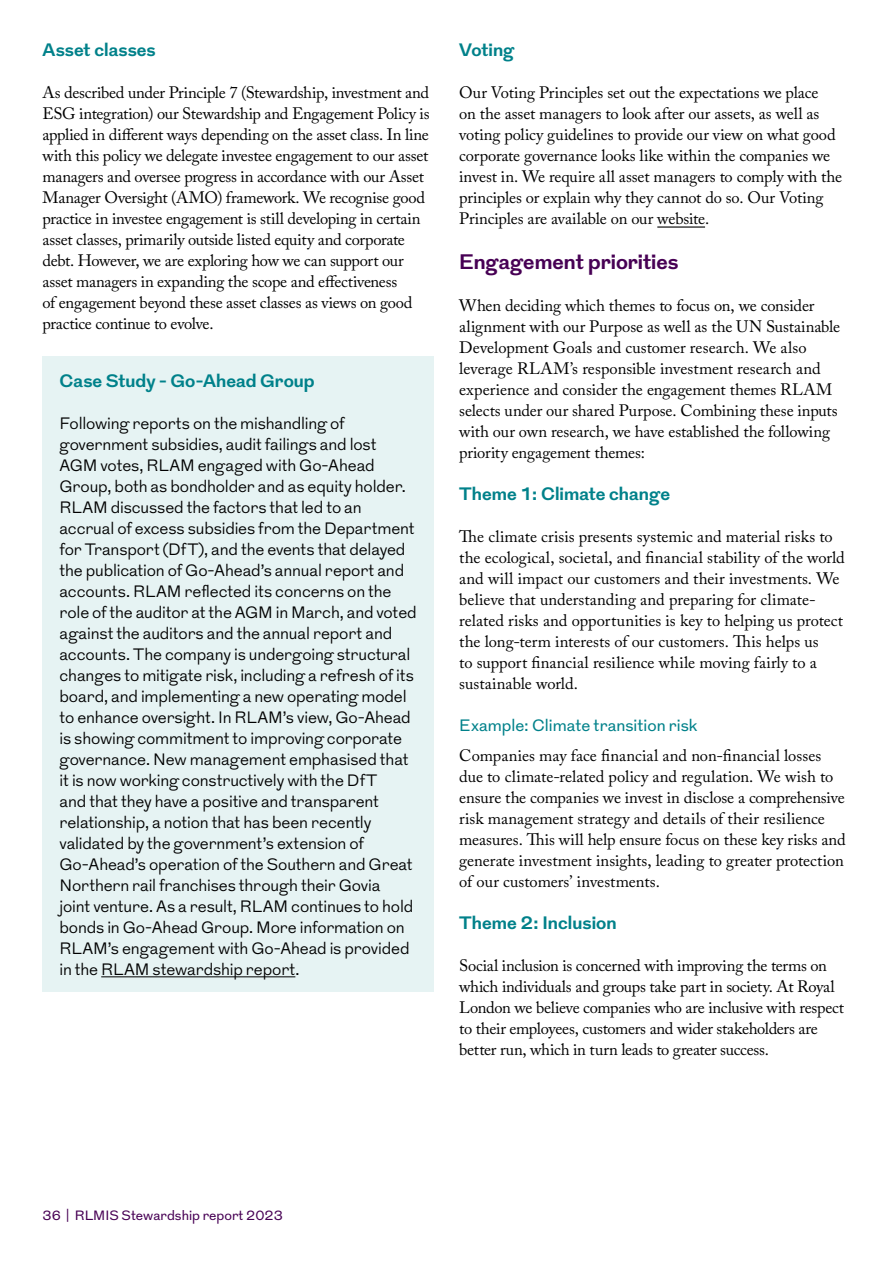
<style>
.page{position:relative;width:893px;height:1263px;background:#fff}
.page>*{position:absolute;margin:0;border:0;box-sizing:border-box;transform-origin:0 0}
.Subheading_1{font:700 21px "Grot";color:#470054}
.Subheading_2{font:700 18px "Grot";color:#00818a}
.Body_Text{font:16.5px/21px "Adobe Caslon Pro";letter-spacing:-.01em;color:#000}
.Body_Text-2{font:300 16.5px/21px "Grot";letter-spacing:-.01em;color:#000}
.Subheading_4_Italic{font:16.5px "Grot";color:#00818a}
.t1{font:13.5px "Grot";color:#470054}
</style>
<div class="page">
<div style="left:43px;top:356px;width:391px;height:636px;background:#e6f3f3"></div>
<hr style="left:101px;top:976px;width:194px;height:1px;background:#000">
<hr style="left:657px;top:226px;width:48px;height:2px;background:#000">
<h3 class="Subheading_2" style="left:43px;top:37px;width:115px">Asset classes</h3>
<p class="Body_Text" style="left:43px;top:82px;width:389px">As described under Principle 7 (Stewardship, investment and ESG integration) our Stewardship and Engagement Policy is applied in different ways depending on the asset class. In line with this policy we delegate investee engagement to our asset managers and oversee progress in accordance with our Asset Manager Oversight (AMO) framework. We recognise good practice in investee engagement is still developing in certain asset classes, primarily outside listed equity and corporate debt. However, we are exploring how we can support our asset managers in expanding the scope and effectiveness<br>of engagement beyond these asset classes as views on good practice continue to evolve.</p>
<h3 class="Subheading_2" style="left:60px;top:368px;width:257px">Case Study - Go-Ahead Group</h3>
<p class="Body_Text-2" style="left:60px;top:413px;width:359px">Following reports on the mishandling of government subsidies, audit failings and lost AGM votes, RLAM engaged with Go-Ahead Group, both as bondholder and as equity holder.<br>RLAM discussed the factors that led to an accrual of excess subsidies from the Department for Transport (DfT), and the events that delayed the publication of Go-Ahead’s annual report and accounts. RLAM reflected its concerns on the role of the auditor at the AGM in March, and voted against the auditors and the annual report and accounts. The company is undergoing structural changes to mitigate risk, including a refresh of its board, and implementing a new operating model to enhance oversight. In RLAM’s view, Go-Ahead is showing commitment to improving corporate governance. New management emphasised that it is now working constructively with the DfT<br>and that they have a positive and transparent relationship, a notion that has been recently validated by the government’s extension of Go-Ahead’s operation of the Southern and Great Northern rail franchises through their Govia<br>joint venture. As a result, RLAM continues to hold bonds in Go-Ahead Group. More information on RLAM’s engagement with Go-Ahead is provided in the RLAM stewardship report.</p>
<h3 class="Subheading_2" style="left:459px;top:37px;width:56px">Voting</h3>
<p class="Body_Text" style="left:459px;top:82px;width:384px">Our Voting Principles set out the expectations we place<br>on the asset managers to look after our assets, as well as voting policy guidelines to provide our view on what good corporate governance looks like within the companies we invest in. We require all asset managers to comply with the principles or explain why they cannot do so. Our Voting Principles are available on our website.</p>
<h2 class="Subheading_1" style="left:459px;top:247px;width:221px">Engagement priorities</h2>
<p class="Body_Text" style="left:459px;top:295px;width:382px">When deciding which themes to focus on, we consider alignment with our Purpose as well as the UN Sustainable Development Goals and customer research. We also leverage RLAM’s responsible investment research and experience and consider the engagement themes RLAM selects under our shared Purpose. Combining these inputs with our own research, we have established the following priority engagement themes:</p>
<h3 class="Subheading_2" style="left:459px;top:481px;width:212px">Theme 1: Climate change</h3>
<p class="Body_Text" style="left:459px;top:526px;width:387px">The climate crisis presents systemic and material risks to the ecological, societal, and financial stability of the world and will impact our customers and their investments. We believe that understanding and preparing for climate&shy;related risks and opportunities is key to helping us protect the long-term interests of our customers. This helps us<br>to support financial resilience while moving fairly to a sustainable world.</p>
<p class="Subheading_4_Italic" style="left:459px;top:714px;width:240px">Example: Climate transition risk</p>
<p class="Body_Text" style="left:459px;top:744px;width:388px">Companies may face financial and non-financial losses due to climate-related policy and regulation. We wish to ensure the companies we invest in disclose a comprehensive risk management strategy and details of their resilience measures. This will help ensure focus on these key risks and generate investment insights, leading to greater protection of our customers’ investments.</p>
<h3 class="Subheading_2" style="left:459px;top:910px;width:159px">Theme 2: Inclusion</h3>
<p class="Body_Text" style="left:459px;top:954px;width:386px">Social inclusion is concerned with improving the terms on which individuals and groups take part in society. At Royal London we believe companies who are inclusive with respect to their employees, customers and wider stakeholders are better run, which in turn leads to greater success.</p>
<p class="t1" style="left:43px;top:1207px;width:242px">36 | RLMIS Stewardship report 2023</p>
</div>
